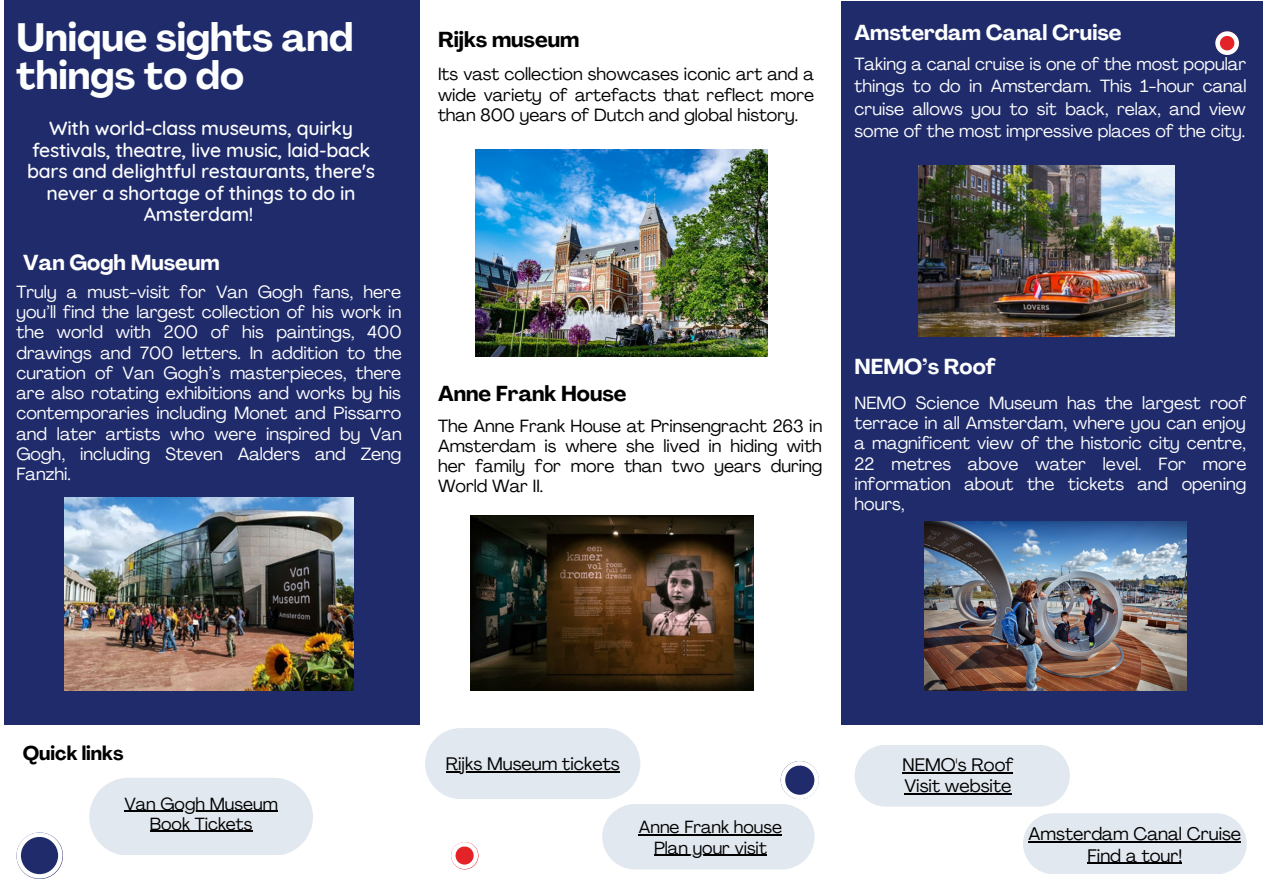
<style>
.page{position:relative;width:1263px;height:894px;background:#fff}
.page>*{position:absolute;margin:0;border:0;box-sizing:border-box;transform-origin:0 0}
.t1{font:700 39px/38.2px "Agrandir";color:#fdfefe}
.t2{font:700 21.3px "Agrandir";color:#fdfefe}
.t3{font:700 21.3px "Agrandir";color:#000}
.t4{font:700 21.3px "Agrandir";color:#fff}
.t5{font:500 19.5px/21.3px "Quicksand";letter-spacing:-.015em;color:#fdfefe;text-align:center}
.t6{font:700 19.5px "Agrandir";color:#000}
.t7{font:18px "Agrandir";color:#000}
.t8{font:17.55px/20.2px "Agrandir";color:#fdfefe;text-align:justify}
.t9{font:17.55px/20.2px "Agrandir";color:#fff;text-align:justify}
.t10{font:17.55px/20.2px "Agrandir";color:#000;text-align:justify}
.t11{font:17.4px "Agrandir";color:#000}
</style>
<div class="page">
<div style="left:4px;top:0;width:416px;height:724px;background:#202b6b"></div>
<div style="left:425px;top:727px;width:215px;height:71px;background:#e2e8ef;border-radius:35px"></div>
<div style="left:841px;top:2px;width:421px;height:722px;background:#202b6b"></div>
<svg style="left:16px;top:832px;width:47px;height:46px"></svg>
<svg style="left:1215px;top:31px;width:24px;height:24px"></svg>
<svg style="left:781px;top:761px;width:38px;height:38px"></svg>
<svg style="left:451px;top:842px;width:27px;height:26px"></svg>
<svg style="left:1023px;top:813px;width:224px;height:60px;background:#dee3ea"></svg>
<svg style="left:89px;top:778px;width:224px;height:77px;background:#e0e6ec"></svg>
<img style="left:476px;top:150px;width:291px;height:207px">
<img style="left:918px;top:166px;width:256px;height:171px">
<img style="left:471px;top:515px;width:282px;height:175px">
<img style="left:65px;top:498px;width:289px;height:192px">
<img style="left:925px;top:521px;width:262px;height:169px">
<hr style="left:1028px;top:841px;width:213px;height:1px;background:#000">
<hr style="left:1087px;top:862px;width:95px;height:1px;background:#000">
<div style="left:602px;top:803px;width:213px;height:66px;background:#e2e8ef;border-radius:33px"></div>
<hr style="left:639px;top:833px;width:143px;height:2px;background:#000">
<hr style="left:654px;top:854px;width:113px;height:1px;background:#000">
<hr style="left:446px;top:771px;width:174px;height:1px;background:#000">
<hr style="left:124px;top:810px;width:154px;height:1px;background:#000">
<hr style="left:150px;top:830px;width:102px;height:1px;background:#000">
<svg style="left:855px;top:745px;width:215px;height:61px;background:#dfe5eb"></svg>
<hr style="left:902px;top:771px;width:111px;height:2px;background:#000">
<hr style="left:904px;top:793px;width:107px;height:1px;background:#000">
<p class="t1" style="left:16px;top:22px;width:338px">Unique sights and things to do</p>
<p class="t3" style="left:438px;top:31px;width:143px">Rijks museum</p>
<p class="t5" style="left:27px;top:117px;width:349px">With world-class museums, quirky festivals, theatre, live music, laid-back bars and delightful restaurants, there's never a shortage of things to do in Amsterdam!</p>
<p class="t2" style="left:855px;top:24px;width:269px">Amsterdam Canal Cruise</p>
<p class="t10" style="left:438px;top:66px;width:378px">Its vast collection showcases iconic art and a wide variety of artefacts that reflect more than 800 years of Dutch and global history.</p>
<p class="t8" style="left:855px;top:54px;width:393px;line-height:22.5px">Taking a canal cruise is one of the most popular things to do in Amsterdam. This 1-hour canal cruise allows you to sit back, relax, and view some of the most impressive places of the city.</p>
<p class="t4" style="left:23px;top:254px;width:198px">Van Gogh Museum</p>
<p class="t9" style="left:16px;top:283px;width:387px">Truly a must-visit for Van Gogh fans, here you’ll find the largest collection of his work in the world with 200 of his paintings, 400 drawings and 700 letters. In addition to the curation of Van Gogh’s masterpieces, there are also rotating exhibitions and works by his contemporaries including Monet and Pissarro and later artists who were inspired by Van Gogh, including Steven Aalders and Zeng Fanzhi.</p>
<p class="t3" style="left:438px;top:385px;width:190px">Anne Frank House</p>
<p class="t10" style="left:438px;top:417px;width:386px">The Anne Frank House at Prinsengracht 263 in Amsterdam is where she lived in hiding with her family for more than two years during World War II.</p>
<p class="t2" style="left:855px;top:358px;width:143px">NEMO’s Roof</p>
<p class="t8" style="left:855px;top:394px;width:393px">NEMO Science Museum has the largest roof terrace in all Amsterdam, where you can enjoy a magnificent view of the historic city centre, 22 metres above water level. For more information about the tickets and opening hours,</p>
<p class="t6" style="left:23px;top:745px;width:102px">Quick links</p>
<p class="t11" style="left:124px;top:796px;width:155px">Van Gogh Museum</p>
<p class="t11" style="left:150px;top:816px;width:104px">Book Tickets</p>
<p class="t7" style="left:446px;top:756px;width:175px">Rijks Museum tickets</p>
<p class="t11" style="left:639px;top:819px;width:145px">Anne Frank house</p>
<p class="t11" style="left:654px;top:840px;width:114px">Plan your visit</p>
<p class="t7" style="left:902px;top:757px;width:112px">NEMO's Roof</p>
<p class="t7" style="left:904px;top:778px;width:109px">Visit website</p>
<p class="t7" style="left:1028px;top:826px;width:214px">Amsterdam Canal Cruise</p>
<p class="t7" style="left:1087px;top:847px;width:96px">Find a tour!</p>
</div>
